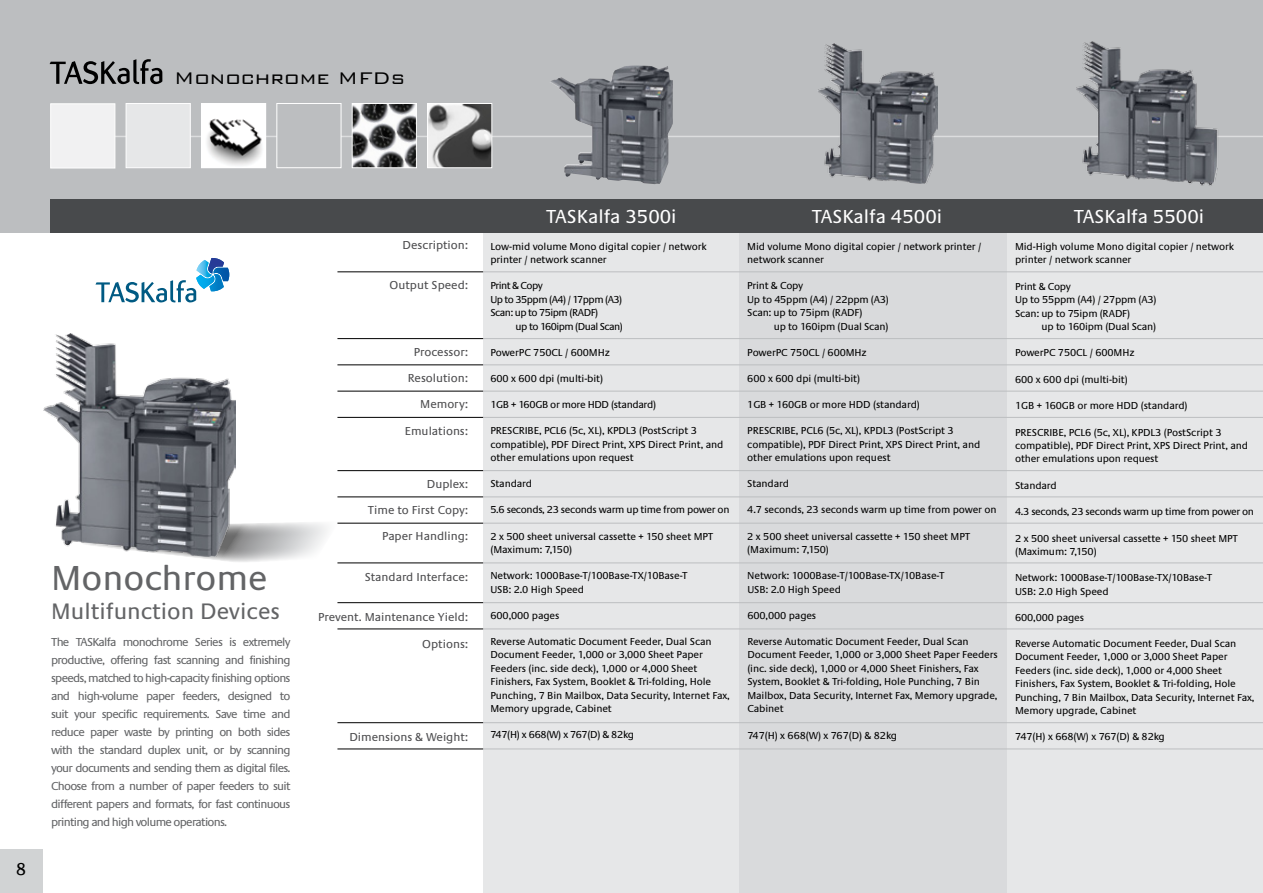
<style>
.page{position:relative;width:1263px;height:893px;background:#fff}
.page>*{position:absolute;margin:0;border:0;box-sizing:border-box;transform-origin:0 0}
.t1{font:36px "Praxis LT";color:#636466}
.t2{font:23.25px "Praxis LT";color:#636466}
.t3{font:300 22.5px "Bank Gothic BT";color:#000}
.t4{font:19.5px "Praxis LT";color:#fff}
.t5{font:18px "Praxis LT";color:#000}
.t6{font:12px/18px "Praxis LT";letter-spacing:-.06em;color:#636466;text-align:justify}
.t7{font:12px/26.2px "Praxis LT";color:#4d4d4f;text-align:right}
.t8{font:10.5px/13.5px "Praxis LT";letter-spacing:-.01em;color:#000}
.t9{font:10.5px "Praxis LT";letter-spacing:-.03em;color:#000}
.t10{font:10.5px "Praxis LT";letter-spacing:-.05em;color:#000}
</style>
<div class="page">
<div style="left:483px;top:232px;width:780px;height:661px;background:#e6e7e8"></div>
<div style="left:739px;top:232px;width:267px;height:661px;background:#d9dadc"></div>
<hr style="left:483px;top:271px;width:780px;height:1px;background:#bcbec0">
<hr style="left:483px;top:338px;width:780px;height:1px;background:#bcbec0">
<hr style="left:483px;top:364px;width:780px;height:1px;background:#bcbec0">
<hr style="left:483px;top:391px;width:780px;height:1px;background:#bcbec0">
<hr style="left:483px;top:417px;width:780px;height:1px;background:#bcbec0">
<hr style="left:483px;top:470px;width:780px;height:1px;background:#bcbec0">
<hr style="left:483px;top:496px;width:780px;height:1px;background:#bcbec0">
<hr style="left:483px;top:523px;width:780px;height:1px;background:#bcbec0">
<hr style="left:483px;top:562px;width:780px;height:1px;background:#bcbec0">
<hr style="left:483px;top:602px;width:780px;height:1px;background:#bcbec0">
<hr style="left:483px;top:629px;width:780px;height:1px;background:#bcbec0">
<hr style="left:483px;top:722px;width:780px;height:1px;background:#bcbec0">
<hr style="left:483px;top:749px;width:780px;height:1px;background:#bcbec0">
<hr style="left:337px;top:271px;width:146px;height:1px;background:#000">
<hr style="left:337px;top:338px;width:146px;height:1px;background:#000">
<hr style="left:337px;top:364px;width:146px;height:1px;background:#000">
<hr style="left:337px;top:391px;width:146px;height:1px;background:#000">
<hr style="left:337px;top:417px;width:146px;height:1px;background:#000">
<hr style="left:337px;top:470px;width:146px;height:1px;background:#000">
<hr style="left:337px;top:496px;width:146px;height:1px;background:#000">
<hr style="left:337px;top:523px;width:146px;height:1px;background:#000">
<hr style="left:337px;top:562px;width:146px;height:1px;background:#000">
<hr style="left:337px;top:602px;width:146px;height:1px;background:#000">
<hr style="left:337px;top:629px;width:146px;height:1px;background:#000">
<hr style="left:337px;top:722px;width:146px;height:1px;background:#000">
<hr style="left:337px;top:749px;width:146px;height:1px;background:#000">
<svg style="left:0;top:0;width:1263px;height:233px;background:#a5a7a9"></svg>
<hr style="left:101px;top:136px;width:1162px;height:1px;background:#dcddde">
<img style="left:203px;top:105px;width:61px;height:61px">
<img style="left:354px;top:105px;width:61px;height:61px">
<div style="left:352px;top:103px;width:65px;height:65px;border:1px solid #fff"></div>
<div style="left:277px;top:103px;width:64px;height:65px;background:#bcbec0;border:1px solid #fff"></div>
<div style="left:126px;top:103px;width:65px;height:65px;background:#e6e7e8;border:1px solid #fff"></div>
<div style="left:50px;top:103px;width:65px;height:65px;background:#f1f1f2"></div>
<img style="left:429px;top:105px;width:61px;height:61px">
<div style="left:427px;top:103px;width:65px;height:65px;border:1px solid #fff"></div>
<svg style="left:194px;top:522px;width:156px;height:42px"></svg>
<img style="left:550px;top:65px;width:119px;height:119px">
<img style="left:1076px;top:41px;width:174px;height:154px">
<img style="left:817px;top:44px;width:120px;height:139px">
<img style="left:43px;top:333px;width:192px;height:224px">
<svg style="left:95px;top:258px;width:134px;height:44px"></svg>
<svg style="left:50px;top:59px;width:112px;height:25px;background:#7c7d7f"></svg>
<div style="left:0;top:849px;width:43px;height:44px;background:#d1d3d4"></div>
<p class="t3" style="left:174px;top:66px;width:232px">Monochrome MFDs</p>
<p class="t5" style="left:16px;top:859px;width:12px">8</p>
<p class="t1" style="left:51px;top:558px;width:218px">Monochrome</p>
<p class="t2" style="left:51px;top:599px;width:230px">M ultifunction Devices</p>
<p class="t6" style="left:51px;top:633px;width:241px">The TASKalfa monochrome Series is extremely productive, offering fast scanning and finishing speeds, matched to high-capacity finishing options and high-volume paper feeders, designed to suit your specific requirements. Save time and reduce paper waste by printing on both sides with the standard duplex unit, or by scanning your documents and sending them as digital files.<br>Choose from a number of paper feeders to suit different papers and formats, for fast continuous printing and high volume operations.</p>
<p class="t7" style="left:403px;top:232px;width:67px">Description:</p>
<p class="t7" style="left:390px;top:272px;width:80px">Output Speed:</p>
<p class="t7" style="left:405px;top:339px;width:65px">Processor:<br>Resolution:<br>Memory:<br>Emulations:</p>
<p class="t7" style="left:368px;top:471px;width:102px">Duplex:<br>Time to First Copy:<br>Paper Handling:</p>
<p class="t7" style="left:365px;top:564px;width:105px">Standard I nterface:</p>
<p class="t7" style="left:318px;top:604px;width:151px">Prevent. Maintenance Yield:<br>Options:</p>
<p class="t7" style="left:349px;top:724px;width:120px">Dimensions &amp; Weight:</p>
<p class="t4" style="left:546px;top:206px;width:132px">TAS Kalfa 3500i</p>
<p class="t8" style="left:490px;top:240px;width:218px">Low-mid volume Mono digital copier / network printer / network scanner</p>
<p class="t10" style="left:490px;top:280px;width:54px">Print &amp; Copy</p>
<p class="t10" style="left:490px;top:293px;width:133px">Up to 35ppm (A4) / 17ppm (A3)</p>
<p class="t10" style="left:490px;top:307px;width:109px">Scan: up to 75ipm (RADF)</p>
<p class="t10" style="left:516px;top:320px;width:109px">up to 160ipm (Dual Scan)</p>
<p class="t8" style="left:490px;top:346px;width:121px">PowerPC 750CL / 600M Hz</p>
<p class="t8" style="left:490px;top:372px;width:114px">600 x 600 dpi (multi-bit)</p>
<p class="t9" style="left:490px;top:399px;width:167px">1GB + 160GB or more HDD (standard)</p>
<p class="t8" style="left:490px;top:424px;width:35px">PRESCRIBE</p>
<p class="t8" style="left:490px;top:424px;width:234px;text-indent:49px">, PCL6 (5c, XL), KPDL3 (PostScript 3 compatible), PDF Direct Print, XPS Direct Print, and other emulations upon request</p>
<p class="t8" style="left:490px;top:477px;width:43px">Standard</p>
<p class="t9" style="left:490px;top:504px;width:241px">5.6 seconds, 23 seconds warm up time from power on</p>
<p class="t8" style="left:490px;top:530px;width:224px">2 x 500 sheet universal cassette + 150 sheet M PT (Maximum: 7,150)</p>
<p class="t8" style="left:490px;top:569px;width:198px">N etwork: 1000Base-T/100Base-TX/10Base-T<br>USB: 2.0 High Speed</p>
<p class="t8" style="left:490px;top:609px;width:70px">600,000 pages</p>
<p class="t8" style="left:490px;top:635px;width:241px">Reverse Automatic Document Feeder, Dual Scan Document Feeder, 1,000 or 3,000 Sheet Paper Feeders (inc. side deck), 1,000 or 4,000 Sheet Finishers, Fax System, Booklet &amp; Tri-folding, Hole Punching, 7 Bin M ailbox, Data Security, I nternet Fax, Memory upgrade, Cabinet</p>
<p class="t9" style="left:490px;top:729px;width:145px">747(H) x 668(W) x 767(D) &amp; 82kg</p>
<p class="t4" style="left:812px;top:206px;width:132px">TAS Kalfa 4500i</p>
<p class="t8" style="left:747px;top:240px;width:235px">M id volume Mono digital copier / network printer / network scanner</p>
<p class="t8" style="left:747px;top:279px;width:57px">Print &amp; Copy</p>
<p class="t8" style="left:747px;top:293px;width:143px">Up to 45ppm (A4) / 22ppm (A3)</p>
<p class="t8" style="left:747px;top:306px;width:117px">Scan: up to 75ipm (RADF)</p>
<p class="t8" style="left:774px;top:319px;width:116px">up to 160ipm (Dual Scan)</p>
<p class="t8" style="left:747px;top:346px;width:121px">PowerPC 750CL / 600M Hz</p>
<p class="t8" style="left:747px;top:372px;width:114px">600 x 600 dpi (multi-bit)</p>
<p class="t8" style="left:747px;top:398px;width:174px">1GB + 160GB or more HDD (standard)</p>
<p class="t8" style="left:747px;top:424px;width:35px">PRESCRIBE</p>
<p class="t8" style="left:747px;top:424px;width:234px;text-indent:49px">, PCL6 (5c, XL), KPDL3 (PostScript 3 compatible), PDF Direct Print, XPS Direct Print, and other emulations upon request</p>
<p class="t8" style="left:747px;top:477px;width:43px">Standard</p>
<p class="t8" style="left:747px;top:503px;width:251px">4.7 seconds, 23 seconds warm up time from power on</p>
<p class="t8" style="left:747px;top:530px;width:224px">2 x 500 sheet universal cassette + 150 sheet M PT (Maximum: 7,150)</p>
<p class="t8" style="left:747px;top:569px;width:198px">N etwork: 1000Base-T/100Base-TX/10Base-T<br>USB: 2.0 High Speed</p>
<p class="t8" style="left:747px;top:609px;width:70px">600,000 pages</p>
<p class="t8" style="left:747px;top:635px;width:252px">Reverse Automatic Document Feeder, Dual Scan Document Feeder, 1,000 or 3,000 Sheet Paper Feeders (inc. side deck), 1,000 or 4,000 Sheet Finishers, Fax System, Booklet &amp; Tri-folding, Hole Punching, 7 Bin<br>M ailbox, Data Security, I nternet Fax, M emory upgrade, Cabinet</p>
<p class="t8" style="left:747px;top:729px;width:151px">747(H) x 668(W) x 767(D) &amp; 82kg</p>
<p class="t4" style="left:1074px;top:206px;width:132px">TAS Kalfa 5500i</p>
<p class="t8" style="left:1015px;top:240px;width:221px">M id-High volume Mono digital copier / network printer / network scanner</p>
<p class="t8" style="left:1015px;top:280px;width:57px">Print &amp; Copy</p>
<p class="t8" style="left:1015px;top:293px;width:143px">Up to 55ppm (A4) / 27ppm (A3)</p>
<p class="t8" style="left:1015px;top:307px;width:117px">Scan: up to 75ipm (RADF)</p>
<p class="t8" style="left:1042px;top:320px;width:116px">up to 160ipm (Dual Scan)</p>
<p class="t8" style="left:1015px;top:346px;width:121px">PowerPC 750CL / 600M Hz</p>
<p class="t8" style="left:1015px;top:372px;width:114px">600 x 600 dpi (multi-bit)</p>
<p class="t8" style="left:1015px;top:399px;width:174px">1GB + 160GB or more HDD (standard)</p>
<p class="t8" style="left:1015px;top:426px;width:35px">PRESCRIBE</p>
<p class="t8" style="left:1015px;top:426px;width:234px;text-indent:49px">, PCL6 (5c, XL), KPDL3 (PostScript 3 compatible), PDF Direct Print, XPS Direct Print, and other emulations upon request</p>
<p class="t8" style="left:1015px;top:479px;width:43px">Standard</p>
<p class="t9" style="left:1015px;top:506px;width:241px">4.3 seconds, 23 seconds warm up time from power on</p>
<p class="t8" style="left:1015px;top:532px;width:224px">2 x 500 sheet universal cassette + 150 sheet M PT (Maximum: 7,150)</p>
<p class="t8" style="left:1015px;top:571px;width:198px">N etwork: 1000Base-T/100Base-TX/10Base-T<br>USB: 2.0 High Speed</p>
<p class="t8" style="left:1015px;top:611px;width:70px">600,000 pages</p>
<p class="t8" style="left:1015px;top:637px;width:241px">Reverse Automatic Document Feeder, Dual Scan Document Feeder, 1,000 or 3,000 Sheet Paper Feeders (inc. side deck), 1,000 or 4,000 Sheet Finishers, Fax System, Booklet &amp; Tri-folding, Hole Punching, 7 Bin M ailbox, Data Security, I nternet Fax, Memory upgrade, Cabinet</p>
<p class="t8" style="left:1015px;top:730px;width:151px">747(H) x 668(W) x 767(D) &amp; 82kg</p>
</div>
